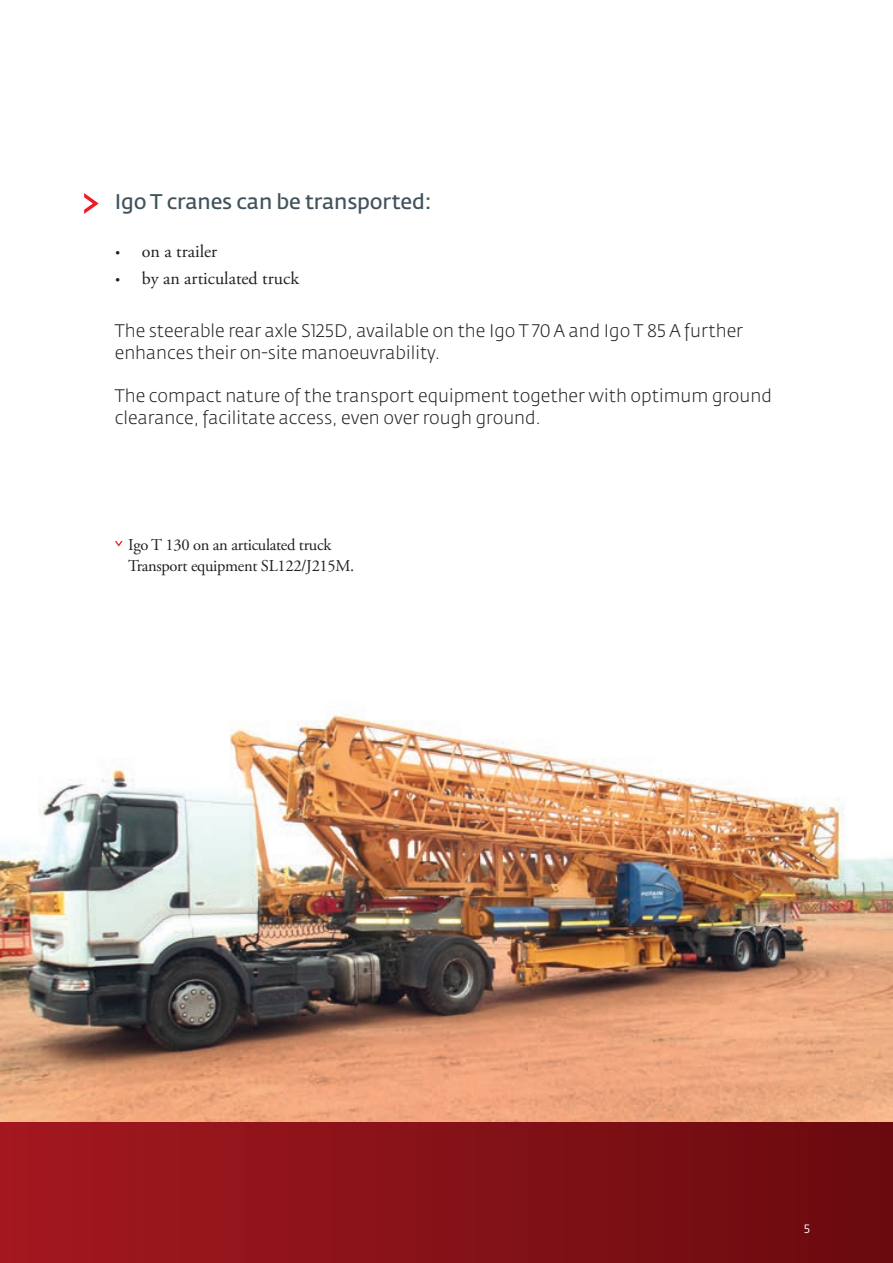
<style>
.page{position:relative;width:893px;height:1263px;background:#fff}
.page>*{position:absolute;margin:0;border:0;box-sizing:border-box;transform-origin:0 0}
.t1{font:600 21px "Fedra Sans Pro";letter-spacing:-.01em;color:#41525c}
.t2{font:300 18px/21.6px "Fedra Sans Pro";color:#231f20}
.t3{font:18px "Adobe Garamond Pro";color:#231f20}
.t4{font:16.5px/21px "Adobe Garamond Pro";letter-spacing:-.02em;color:#231f20}
.t5{font:12px "Fedra Sans Pro";color:#fff}
.s1{font-family:"Fedra Sans Pro";font-size:12px}
</style>
<div class="page">
<img style="left:1px;top:711px;width:892px;height:411px">
<img style="left:0;top:587px;width:1px;height:676px">
<div style="left:0;top:1123px;width:893px;height:140px;background:linear-gradient(to right,#a31820,#690b0f)"></div>
<svg style="left:115px;top:541px;width:8px;height:6px"></svg>
<svg style="left:84px;top:193px;width:15px;height:21px"></svg>
<p class="t1" style="left:115px;top:189px;width:318px">Igo T cranes can be transported:</p>
<p class="t3" style="left:115px;top:240px;width:104px"><span class="s1">•</span> on a trailer</p>
<p class="t3" style="left:115px;top:267px;width:186px"><span class="s1">•</span> by an articulated truck</p>
<p class="t2" style="left:115px;top:320px;width:630px">The steerable rear axle S125D, available on the Igo T 70 A and Igo T 85 A further enhances their on-site manoeuvrability.</p>
<p class="t2" style="left:115px;top:385px;width:659px">The compact nature of the transport equipment together with optimum ground clearance, facilitate access, even over rough ground.</p>
<p class="t4" style="left:128px;top:534px;width:227px">Igo T 130 on an articulated truck<br>Transport equipment SL122/J215M.</p>
<p class="t5" style="left:804px;top:1222px;width:8px">5</p>
</div>
